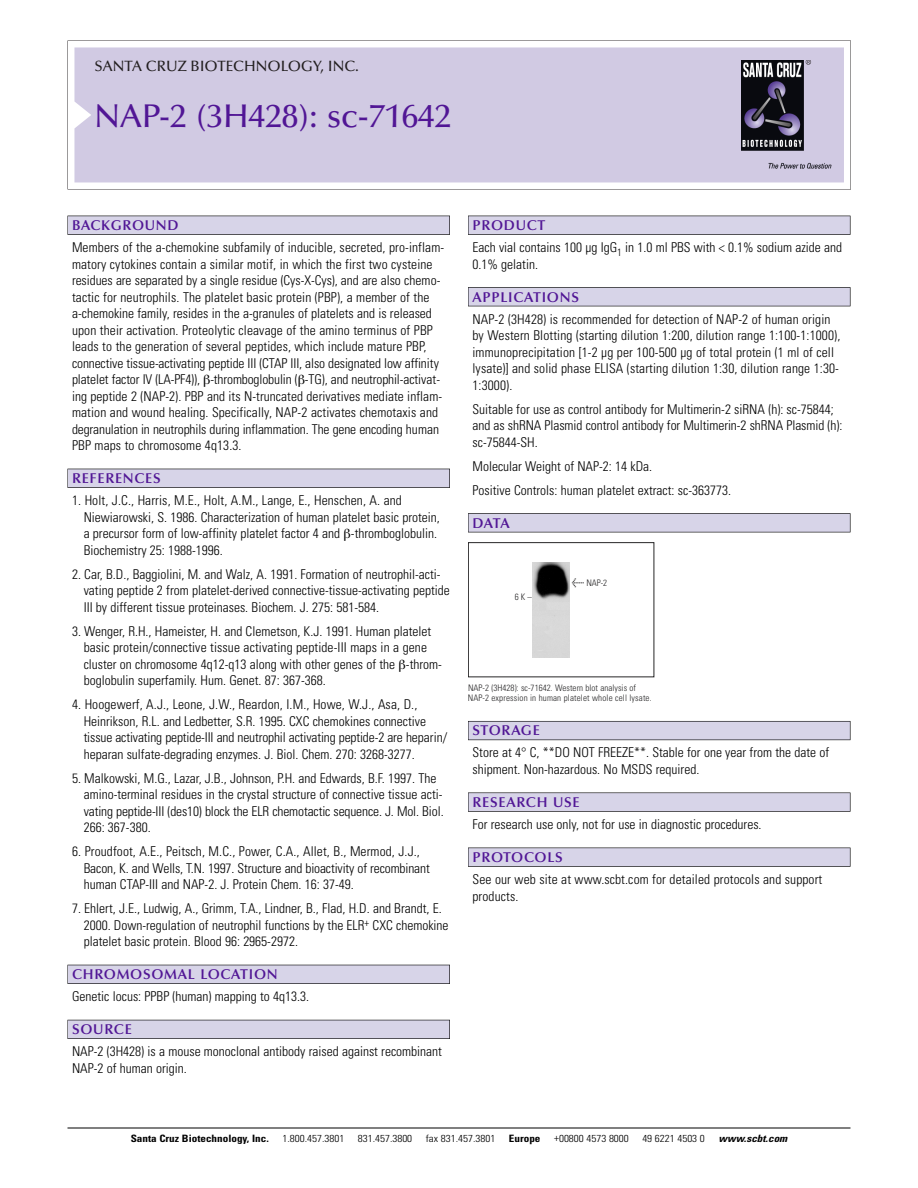
<style>
.page{position:relative;width:918px;height:1188px;background:#fff}
.page>*{position:absolute;margin:0;border:0;box-sizing:border-box;transform-origin:0 0}
.t1{font:500 33px "Optima";color:#511695}
.t2{font:500 15px "Optima";color:#231f20}
.t3{font:600 14.25px "Optima";letter-spacing:.05em;color:#511695}
.t4{font:300 condensed 13.5px/16.5px "Univers";color:#000}
.t5{font:300 condensed 10.2px "Univers";color:#000;scale:1.1 1}
.t6{font:700 condensed 10.2px "Univers";color:#000;scale:1.1 1}
.t7{font:italic 700 condensed 10.2px "Univers";color:#000;scale:1.1 1}
.t8{font:300 condensed 9px/10.5px "Univers";letter-spacing:.015em;color:#272627}
.s1{font-family:"Meta Plus";font-weight:400;font-stretch:normal;font-size:10.5px}
</style>
<div class="page">
<svg style="left:68px;top:40px;width:783px;height:149px"></svg>
<div style="left:74px;top:47px;width:770px;height:135px;background:#d1cae3"></div>
<img style="left:741px;top:60px;width:90px;height:108px">
<div style="left:68px;top:216px;width:382px;height:19px;background:#535256"></div>
<div style="left:68px;top:216px;width:381px;height:18px;background:#d7d4e8"></div>
<div style="left:68px;top:469px;width:382px;height:19px;background:#525156"></div>
<div style="left:68px;top:469px;width:381px;height:18px;background:#d7d4e8"></div>
<div style="left:68px;top:965px;width:382px;height:19px;background:#515057"></div>
<div style="left:68px;top:965px;width:381px;height:18px;background:#d7d4e8"></div>
<div style="left:68px;top:1020px;width:382px;height:19px;background:#535259"></div>
<div style="left:68px;top:1020px;width:381px;height:18px;background:#d7d4e8"></div>
<div style="left:468px;top:216px;width:382px;height:19px;background:#535256"></div>
<div style="left:468px;top:216px;width:382px;height:18px;background:#d7d4e8"></div>
<div style="left:468px;top:287px;width:382px;height:19px;background:#515155"></div>
<div style="left:468px;top:288px;width:382px;height:18px;background:#d7d4e8"></div>
<div style="left:468px;top:513px;width:382px;height:19px;background:#545357"></div>
<div style="left:468px;top:514px;width:382px;height:18px;background:#d7d4e8"></div>
<div style="left:468px;top:721px;width:382px;height:19px;background:#5e5d65"></div>
<div style="left:468px;top:722px;width:382px;height:18px;background:#d7d4e8"></div>
<div style="left:468px;top:793px;width:382px;height:19px;background:#58575a"></div>
<div style="left:468px;top:793px;width:382px;height:18px;background:#d7d4e8"></div>
<div style="left:468px;top:848px;width:382px;height:19px;background:#545457"></div>
<div style="left:468px;top:848px;width:382px;height:18px;background:#d7d4e8"></div>
<hr style="left:68px;top:1128px;width:782px;height:1px;background:#000">
<div style="left:468px;top:542px;width:186px;height:135px;border:1px solid #272627"></div>
<img style="left:533px;top:562px;width:37px;height:95px">
<p class="t2" style="left:94px;top:60px;width:266px">SANTA CRUZ BIOTECHNOLOGY, INC.</p>
<p class="t1" style="left:94px;top:102px;width:358px">NAP-2 (3H428): sc-71642</p>
<p class="t3" style="left:72px;top:219px;width:108px">BACKGROUND</p>
<p class="t4" style="left:72px;top:240px;width:374px">Members of the a-chemokine subfamily of inducible, secreted, pro-inflam&shy;matory cytokines contain a similar motif, in which the first two cysteine residues are separated by a single residue (Cys-X-Cys), and are also chemo&shy;tactic for neutrophils. The platelet basic protein (PBP), a member of the a-chemokine family, resides in the a-granules of platelets and is released upon their activation. Proteolytic cleavage of the amino terminus of PBP leads to the generation of several peptides, which include mature PBP, connective tissue-activating peptide III (CTAP III, also designated low affinity platelet factor IV (LA-PF4)), -thromboglobulin ( -TG), and neutrophil-activat&shy;ing peptide 2 (NAP-2). PBP and its N-truncated derivatives mediate inflam&shy;mation and wound healing. Specifically, NAP-2 activates chemotaxis and degranulation in neutrophils during inflammation. The gene encoding human PBP maps to chromosome 4q13.3.</p>
<p class="t3" style="left:72px;top:472px;width:90px">REFERENCES</p>
<p class="t4" style="left:84px;top:493px;width:358px;text-indent:-12px">1. Holt, J.C., Harris, M.E., Holt, A.M., Lange, E., Henschen, A. and Niewiarowski, S. 1986. Characterization of human platelet basic protein, a precursor form of low-affinity platelet factor 4 and -thromboglobulin.<br>Biochemistry 25: 1988-1996.</p>
<p class="t4" style="left:84px;top:567px;width:368px;text-indent:-12px">2. Car, B.D., Baggiolini, M. and Walz, A. 1991. Formation of neutrophil-acti&shy;vating peptide 2 from platelet-derived connective-tissue-activating peptide<br>III by different tissue proteinases. Biochem. J. 275: 581-584.</p>
<p class="t4" style="left:84px;top:624px;width:360px;text-indent:-12px">3. Wenger, R.H., Hameister, H. and Clemetson, K.J. 1991. Human platelet basic protein/connective tissue activating peptide-III maps in a gene cluster on chromosome 4q12-q13 along with other genes of the -throm&shy;boglobulin superfamily. Hum. Genet. 87: 367-368.</p>
<p class="t4" style="left:84px;top:697px;width:365px;text-indent:-12px">4. Hoogewerf, A.J., Leone, J.W., Reardon, I.M., Howe, W.J., Asa, D., Heinrikson, R.L. and Ledbetter, S.R. 1995. CXC chemokines connective tissue activating peptide-III and neutrophil activating peptide-2 are heparin/ heparan sulfate-degrading enzymes. J. Biol. Chem. 270: 3268-3277.</p>
<p class="t4" style="left:84px;top:771px;width:362px;text-indent:-12px">5. Malkowski, M.G., Lazar, J.B., Johnson, P.H. and Edwards, B.F. 1997. The amino-terminal residues in the crystal structure of connective tissue acti&shy;vating peptide-III (des10) block the ELR chemotactic sequence. J. Mol. Biol.<br>266: 367-380.</p>
<p class="t4" style="left:84px;top:844px;width:348px;text-indent:-12px">6. Proudfoot, A.E., Peitsch, M.C., Power, C.A., Allet, B., Mermod, J.J.,<br>Bacon, K. and Wells, T.N. 1997. Structure and bioactivity of recombinant human CTAP-III and NAP-2. J. Protein Chem. 16: 37-49.</p>
<p class="t4" style="left:84px;top:901px;width:366px;text-indent:-12px">7. Ehlert, J.E., Ludwig, A., Grimm, T.A., Lindner, B., Flad, H.D. and Brandt, E.<br>2000. Down-regulation of neutrophil functions by the ELR<sup>+</sup> CXC chemokine platelet basic protein. Blood 96: 2965-2972.</p>
<p class="t3" style="left:72px;top:968px;width:207px">CHROMOSOMAL LOCATION</p>
<p class="t4" style="left:72px;top:990px;width:239px">Genetic locus: PPBP (human) mapping to 4q13.3.</p>
<p class="t3" style="left:72px;top:1023px;width:61px">SOURCE</p>
<p class="t4" style="left:72px;top:1045px;width:371px">NAP-2 (3H428) is a mouse monoclonal antibody raised against recombinant<br>NAP-2 of human origin.</p>
<p class="t3" style="left:473px;top:219px;width:74px">PRODUCT</p>
<p class="t4" style="left:473px;top:240px;width:371px">Each vial contains 100 µg IgG<sub>1</sub> in 1.0 ml PBS with &lt; 0.1% sodium azide and<br>0.1% gelatin.</p>
<p class="t3" style="left:473px;top:291px;width:108px">APPLICATIONS</p>
<p class="t4" style="left:473px;top:312px;width:369px">NAP-2 (3H428) is recommended for detection of NAP-2 of human origin by Western Blotting (starting dilution 1:200, dilution range 1:100-1:1000), immunoprecipitation [1-2 µg per 100-500 µg of total protein (1 ml of cell lysate)] and solid phase ELISA (starting dilution 1:30, dilution range 1:30- 1:3000).</p>
<p class="t4" style="left:473px;top:402px;width:371px">Suitable for use as control antibody for Multimerin-2 siRNA (h): sc-75844; and as shRNA Plasmid control antibody for Multimerin-2 shRNA Plasmid (h): sc-75844-SH.</p>
<p class="t4" style="left:473px;top:459px;width:181px">Molecular Weight of NAP-2: 14 kDa.</p>
<p class="t4" style="left:473px;top:483px;width:260px">Positive Controls: human platelet extract: sc-363773.</p>
<p class="t3" style="left:473px;top:517px;width:39px">DATA</p>
<p class="t8" style="left:515px;top:593px;width:18px">6K–</p>
<p class="t8" style="left:572px;top:578px;width:37px"><span class="s1">&lt;</span> NAP-2</p>
<p class="t8" style="left:468px;top:683px;width:185px">NAP-2 (3H428): sc-71642. Western blot analysis of<br>NAP-2 expression in human platelet whole cell lysate.</p>
<p class="t3" style="left:473px;top:725px;width:69px">STORAGE</p>
<p class="t4" style="left:473px;top:746px;width:358px">Store at 4° C, **DO NOT FREEZE**. Stable for one year from the date of shipment. Non-hazardous. No MSDS required.</p>
<p class="t3" style="left:473px;top:796px;width:109px">RESEARCH USE</p>
<p class="t4" style="left:473px;top:817px;width:291px">For research use only, not for use in diagnostic procedures.</p>
<p class="t3" style="left:473px;top:851px;width:92px">PROTOCOLS</p>
<p class="t4" style="left:473px;top:872px;width:351px">See our web site at www.scbt.com for detailed protocols and support products.</p>
<p class="t6" style="left:131px;top:1135px;width:127px">Santa Cruz Biotechnology, Inc.</p>
<p class="t5" style="left:282px;top:1135px;width:58px">1.800.457.3801</p>
<p class="t5" style="left:358px;top:1135px;width:51px">831.457.3800</p>
<p class="t5" style="left:426px;top:1135px;width:65px">fax 831.457.3801</p>
<p class="t6" style="left:509px;top:1135px;width:30px">Europe</p>
<p class="t5" style="left:554px;top:1135px;width:69px">+00800 4573 8000</p>
<p class="t5" style="left:642px;top:1135px;width:58px">49 6221 4503 0</p>
<p class="t7" style="left:719px;top:1135px;width:66px">www.scbt.com</p>
</div>
